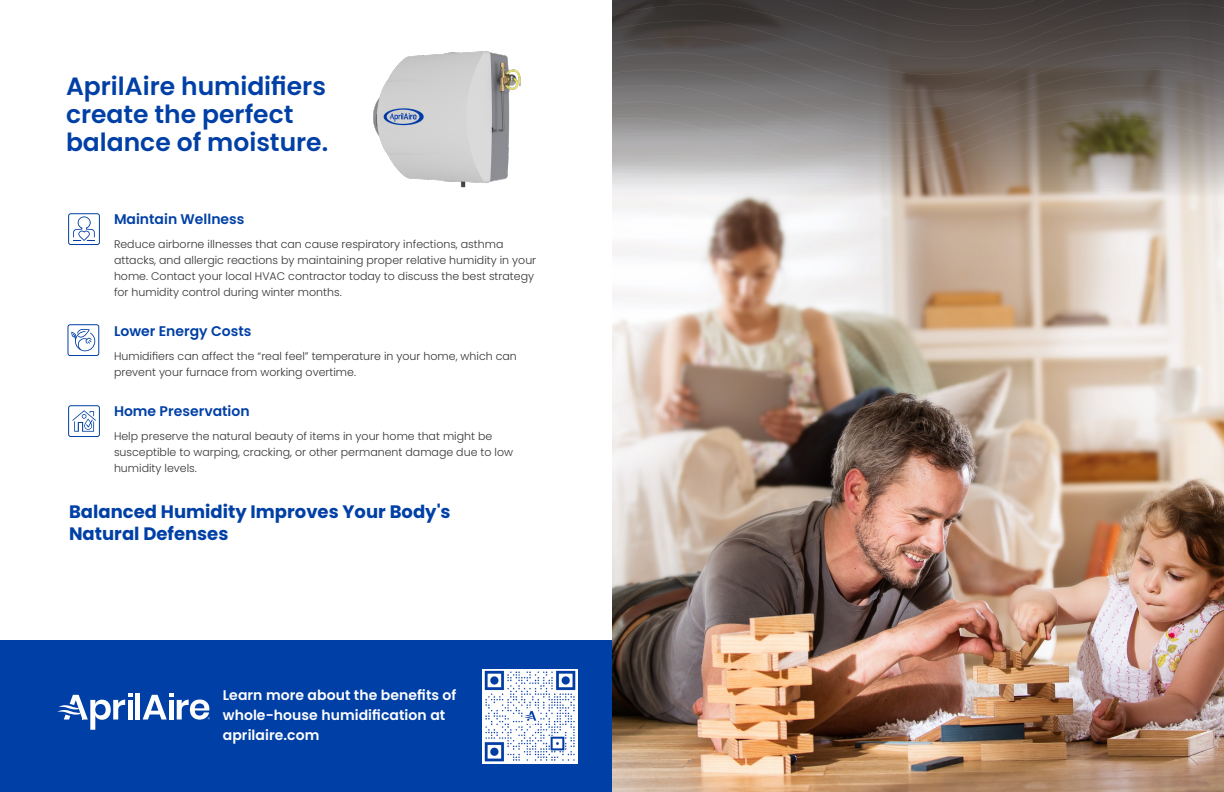
<style>
.page{position:relative;width:1224px;height:792px;background:#fff}
.page>*{position:absolute;margin:0;border:0;box-sizing:border-box;transform-origin:0 0}
.Body_Copy{font:600 25px/28px "Poppins";color:#0040a6}
.Body_Copy-2{font:700 18px/21.6px "Poppins";color:#0040a6}
.Subhead{font:600 14px/20px "Poppins";letter-spacing:.005em;color:#fff}
.Body_Copy-3{font:600 14px "Poppins";color:#0040a6}
.Body_Copy-4{font:300 11px/16px "Poppins";color:#363536}
</style>
<div class="page">
<div style="left:0;top:641px;width:612px;height:151px;background:#0040a6"></div>
<div style="left:135px;top:693px;width:5px;height:27px;background:#fff"></div>
<svg style="left:143px;top:693px;width:67px;height:27px"></svg>
<svg style="left:57px;top:693px;width:76px;height:37px"></svg>
<svg style="left:68px;top:213px;width:32px;height:32px"></svg>
<svg style="left:67px;top:324px;width:32px;height:32px"></svg>
<svg style="left:68px;top:405px;width:32px;height:32px"></svg>
<img style="left:373px;top:51px;width:148px;height:137px">
<img style="left:612px;top:349px;width:612px;height:443px">
<svg style="left:612px;top:173px;width:612px;height:176px"></svg>
<svg style="left:612px;top:0;width:612px;height:173px;background:#6f6864"></svg>
<img style="left:483px;top:669px;width:95px;height:95px">
<p class="Body_Copy" style="left:66px;top:73px;width:264px">AprilAire humidifiers create the perfect balance of moisture.</p>
<p class="Body_Copy-3" style="left:114px;top:211px;width:132px">Maintain Wellness</p>
<p class="Body_Copy-4" style="left:114px;top:236px;width:424px">Reduce airborne illnesses that can cause respiratory infections, asthma attacks, and allergic reactions by maintaining proper relative humidity in your home. Contact your local HVAC contractor today to discuss the best strategy for humidity control during winter months.</p>
<p class="Body_Copy-3" style="left:114px;top:323px;width:139px">Lower Energy Costs</p>
<p class="Body_Copy-4" style="left:114px;top:348px;width:404px">Humidifiers can affect the “real feel” temperature in your home, which can prevent your furnace from working overtime.</p>
<p class="Body_Copy-3" style="left:114px;top:403px;width:137px">Home Preservation</p>
<p class="Body_Copy-4" style="left:114px;top:428px;width:401px">Help preserve the natural beauty of items in your home that might be susceptible to warping, cracking, or other permanent damage due to low humidity levels.</p>
<p class="Body_Copy-2" style="left:69px;top:501px;width:383px">Balanced Humidity Improves Your Body's<br>Natural Defenses</p>
<p class="Subhead" style="left:223px;top:686px;width:235px">Learn more about the benefits of whole-house humidification at aprilaire.com</p>
</div>
